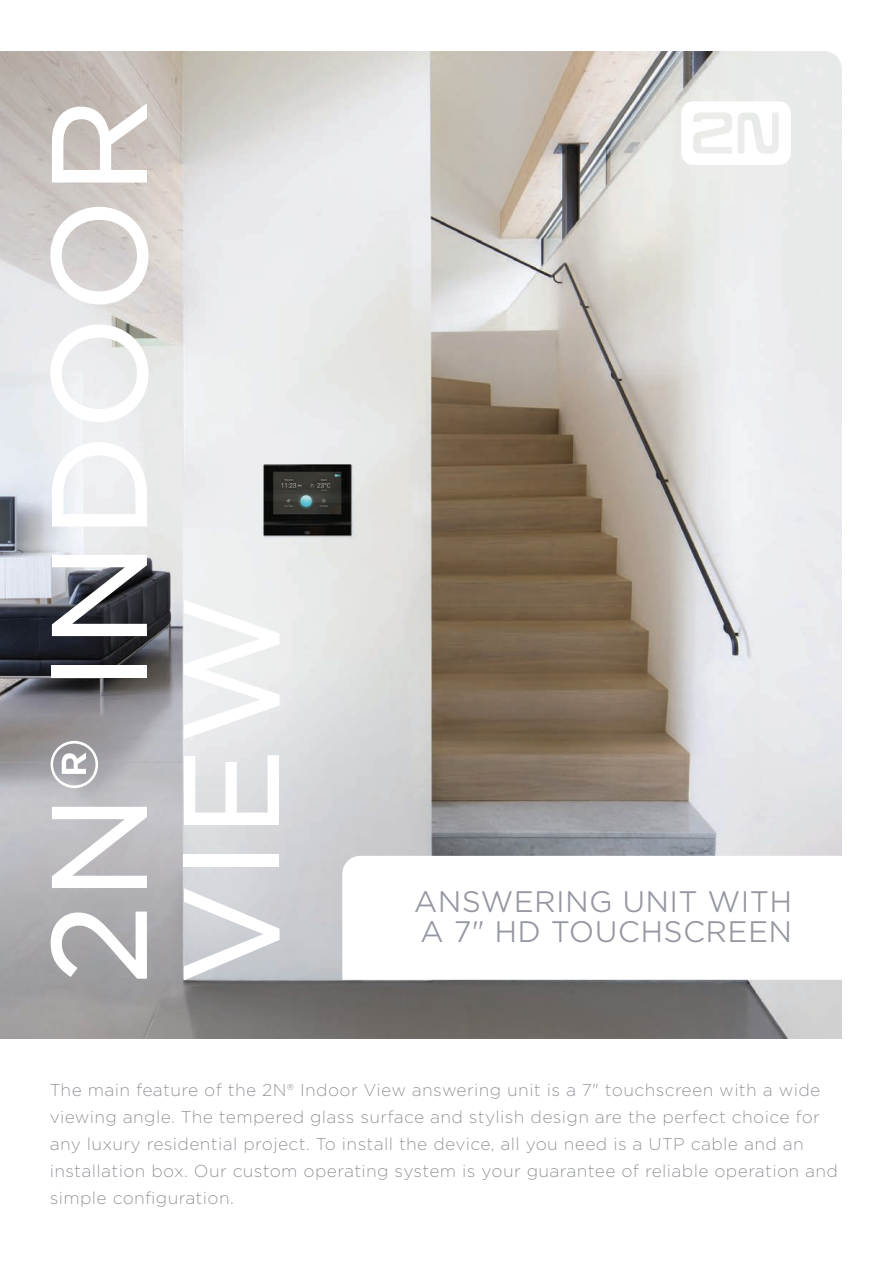
<style>
.page{position:relative;width:893px;height:1263px;background:#fff}
.page>*{position:absolute;margin:0;border:0;box-sizing:border-box;transform-origin:0 0}
.t1{font:130.5px/132px "Gotham S Sm";letter-spacing:.01em;color:#fff}
.t2{font:300 28.5px/30px "Gotham S Sm";letter-spacing:.01em;color:#9597a2}
.t3{font:200 16.5px/27px "Gotham S Sm";letter-spacing:.02em;color:#868a8f}
</style>
<div class="page">
<img style="left:0;top:51px;width:842px;height:988px">
<svg style="left:681px;top:101px;width:110px;height:64px"></svg>
<svg style="left:342px;top:856px;width:500px;height:124px"></svg>
<h1 class="t1" style="left:30px;top:986px;width:890px;rotate:-90deg">2N® INDOOR<br>VIEW</h1>
<h2 class="t2" style="left:414px;top:885px;width:380px">ANSWERING UNIT WITH<br>A 7" HD TOUCHSCREEN</h2>
<p class="t3" style="left:50px;top:1075px;width:790px">The main feature of the 2N® Indoor View answering unit is a 7" touchscreen with a wide viewing angle. The tempered glass surface and stylish design are the perfect choice for any luxury residential project. To install the device, all you need is a UTP cable and an installation box. Our custom operating system is your guarantee of reliable operation and simple configuration.</p>
</div>
